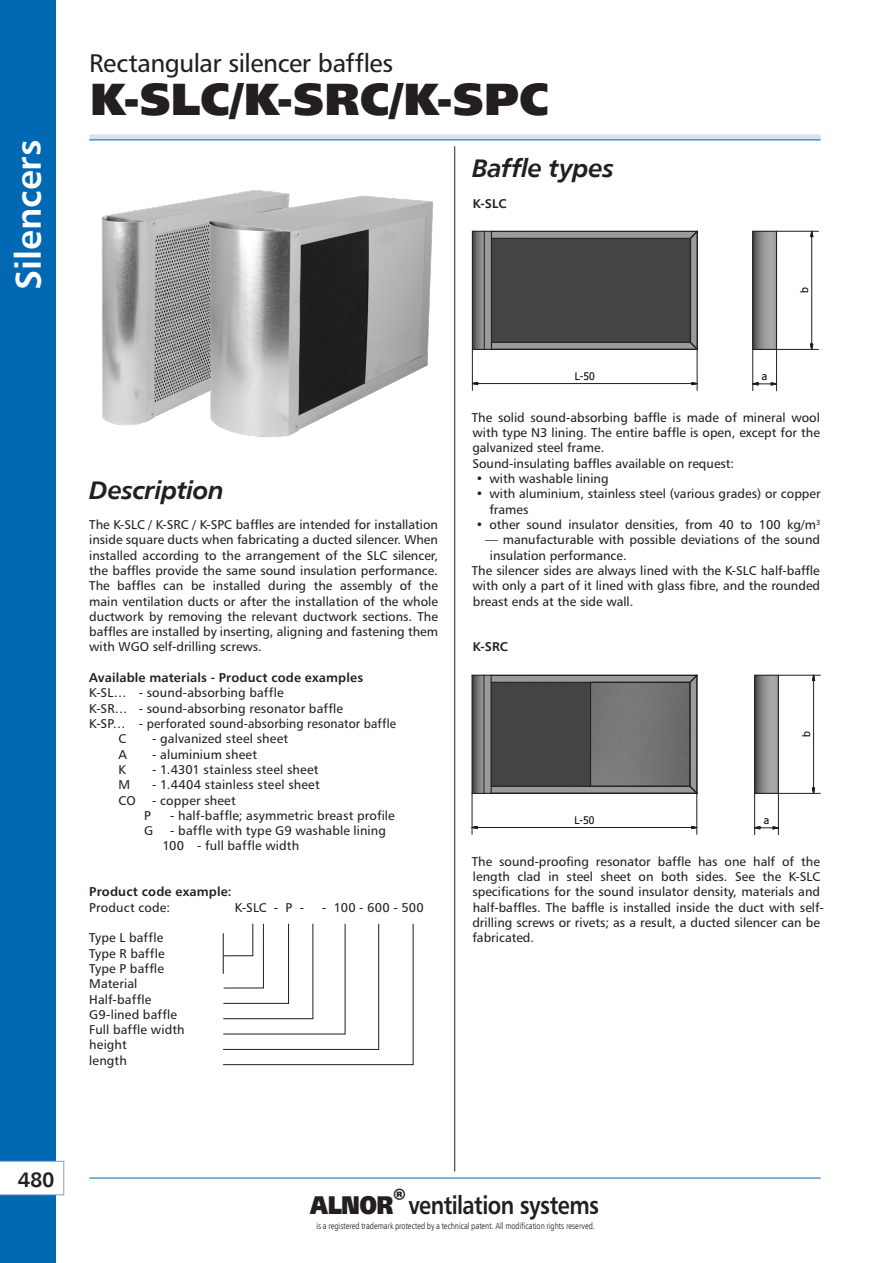
<style>
.page{position:relative;width:893px;height:1263px;background:#fff}
.page>*{position:absolute;margin:0;border:0;box-sizing:border-box;transform-origin:0 0}
.dzial_-_symbol_p{font:900 45px "Humanist 777 TL";color:#231f20}
.t1{font:36px "Humanist 777 TL Bold B";color:#fff}
.dzial{font:25.5px "Humanist 777 TL";letter-spacing:-.02em;color:#231f20}
.t2{font:700 25.5px "Humanist 777 TL";letter-spacing:-.025em;color:#231f20;scale:.85 1}
.Nagłówki_-_bold_ital{font:25.5px "Humanist 777 TL Bold Italic B";letter-spacing:-.02em;color:#231f20}
.t3{font:21px "Humanist 777 TL Bold B";color:#231f20}
.tekst_8_5pt{font:12.75px/15.3px "Humanist 777 TL";color:#231f20;text-align:justify}
.tekst_8_5pt-2{font:700 12.75px "Humanist 777 TL";letter-spacing:.01em;color:#231f20}
.tekst_8_5pt-3{font:12.75px "Humanist 777 TL";letter-spacing:.02em;color:#231f20}
.tekst_8_5pt__przykl{font:12.75px "Humanist 777 TL Bold B";letter-spacing:.01em;color:#231f20}
.t4{font:10.35px "Tahoma";color:#000}
.t5{font:9px "Humnst 777 Lt Cn EU Normal";letter-spacing:-.005em;color:#231f20}
.s1{font-weight:900}
</style>
<div class="page">
<div style="left:0;top:0;width:55px;height:1263px;background:#0168b3"></div>
<div style="left:89px;top:134px;width:732px;height:6px;background:#d9e3ed"></div>
<hr style="left:89px;top:140px;width:732px;height:1px;background:#0168b3">
<hr style="left:89px;top:1178px;width:732px;height:1px;background:#0168b3">
<hr style="left:454px;top:146px;width:1px;height:1025px;background:#231f20">
<svg style="left:0;top:1161px;width:64px;height:34px;background:#f7f9fc"></svg>
<img style="left:101px;top:190px;width:333px;height:247px">
<svg style="left:471px;top:230px;width:348px;height:162px"></svg>
<svg style="left:471px;top:382px;width:7px;height:3px"></svg>
<svg style="left:691px;top:382px;width:9px;height:3px"></svg>
<hr style="left:478px;top:383px;width:214px;height:1px;background:#231f20">
<hr style="left:472px;top:349px;width:1px;height:41px;background:#231f20">
<hr style="left:697px;top:349px;width:1px;height:41px;background:#231f20">
<svg style="left:750px;top:382px;width:29px;height:4px"></svg>
<hr style="left:752px;top:349px;width:1px;height:42px;background:#231f20">
<hr style="left:776px;top:349px;width:1px;height:42px;background:#231f20">
<svg style="left:810px;top:230px;width:3px;height:7px"></svg>
<svg style="left:810px;top:339px;width:3px;height:13px"></svg>
<hr style="left:811px;top:237px;width:1px;height:107px;background:#231f20">
<hr style="left:776px;top:349px;width:42px;height:1px;background:#231f20">
<hr style="left:776px;top:231px;width:42px;height:1px;background:#231f20">
<svg style="left:471px;top:674px;width:350px;height:161px"></svg>
<svg style="left:471px;top:826px;width:7px;height:3px"></svg>
<svg style="left:691px;top:826px;width:8px;height:3px"></svg>
<hr style="left:477px;top:827px;width:214px;height:1px;background:#231f20">
<hr style="left:472px;top:793px;width:1px;height:41px;background:#231f20">
<hr style="left:696px;top:793px;width:1px;height:41px;background:#231f20">
<svg style="left:752px;top:826px;width:29px;height:3px"></svg>
<hr style="left:754px;top:793px;width:1px;height:42px;background:#231f20">
<hr style="left:778px;top:793px;width:1px;height:42px;background:#231f20">
<svg style="left:812px;top:674px;width:3px;height:7px"></svg>
<svg style="left:812px;top:782px;width:3px;height:14px"></svg>
<hr style="left:813px;top:681px;width:1px;height:107px;background:#231f20">
<hr style="left:778px;top:793px;width:42px;height:1px;background:#231f20">
<hr style="left:778px;top:675px;width:42px;height:1px;background:#231f20">
<svg style="left:223px;top:923px;width:190px;height:142px"></svg>
<hr style="left:223px;top:933px;width:1px;height:41px;background:#231f20">
<h2 class="t1" style="left:5px;top:290px;width:152px;rotate:-90deg">Silencers</h2>
<p class="dzial" style="left:89px;top:47px;width:306px">Rectangular silencer baffles</p>
<p class="dzial_-_symbol_p" style="left:90px;top:68px;width:460px">K-SLC/K-SRC/K-SPC</p>
<p class="Nagłówki_-_bold_ital" style="left:472px;top:151px;width:143px">Baffle types</p>
<p class="Nagłówki_-_bold_ital" style="left:89px;top:473px;width:136px">Description</p>
<p class="tekst_8_5pt" style="left:89px;top:516px;width:350px">The K-SLC / K-SRC / K-SPC baffles are intended for installation inside square ducts when fabricating a ducted silencer. When installed according to the arrangement of the SLC silencer, the baffles provide the same sound insulation performance.<br>The baffles can be installed during the assembly of the main ventilation ducts or after the installation of the whole ductwork by removing the relevant ductwork sections. The baffles are installed by inserting, aligning and fastening them with WGO self-drilling screws.</p>
<p class="tekst_8_5pt-2" style="left:89px;top:669px;width:276px">Available materials - Product code examples</p>
<p class="tekst_8_5pt" style="left:89px;top:685px;width:196px">K-SL… - sound-absorbing baffle</p>
<p class="tekst_8_5pt" style="left:89px;top:700px;width:255px">K-SR… - sound-absorbing resonator baffle</p>
<p class="tekst_8_5pt" style="left:89px;top:715px;width:308px">K-SP… - perforated sound-absorbing resonator baffle</p>
<p class="tekst_8_5pt" style="left:119px;top:731px;width:9px">C</p>
<p class="tekst_8_5pt" style="left:152px;top:731px;width:137px">- galvanized steel sheet</p>
<p class="tekst_8_5pt" style="left:119px;top:746px;width:10px">A</p>
<p class="tekst_8_5pt" style="left:152px;top:746px;width:106px">- aluminium sheet</p>
<p class="tekst_8_5pt" style="left:119px;top:761px;width:9px">K</p>
<p class="tekst_8_5pt" style="left:152px;top:761px;width:168px">- 1.4301 stainless steel sheet</p>
<p class="tekst_8_5pt" style="left:119px;top:777px;width:13px">M</p>
<p class="tekst_8_5pt-3" style="left:152px;top:777px;width:169px">- 1.4404 stainless steel sheet</p>
<p class="tekst_8_5pt" style="left:119px;top:792px;width:19px">CO</p>
<p class="tekst_8_5pt" style="left:152px;top:792px;width:85px">- copper sheet</p>
<p class="tekst_8_5pt" style="left:144px;top:807px;width:8px">P</p>
<p class="tekst_8_5pt" style="left:170px;top:807px;width:226px">- half-baffle; asymmetric breast profile</p>
<p class="tekst_8_5pt" style="left:144px;top:823px;width:11px">G</p>
<p class="tekst_8_5pt" style="left:170px;top:823px;width:217px">- baffle with type G9 washable lining</p>
<p class="tekst_8_5pt" style="left:162px;top:838px;width:138px">100 - full baffle width</p>
<p class="tekst_8_5pt-2" style="left:89px;top:884px;width:144px">Product code example:</p>
<p class="tekst_8_5pt" style="left:89px;top:899px;width:82px">Product code:</p>
<p class="tekst_8_5pt" style="left:235px;top:899px;width:71px">K-SLC - P -</p>
<p class="tekst_8_5pt-3" style="left:322px;top:899px;width:103px">- 100 - 600 - 500</p>
<p class="tekst_8_5pt" style="left:89px;top:930px;width:75px">Type L baffle</p>
<p class="tekst_8_5pt" style="left:89px;top:945px;width:77px">Type R baffle</p>
<p class="tekst_8_5pt" style="left:89px;top:960px;width:76px">Type P baffle</p>
<p class="tekst_8_5pt" style="left:89px;top:976px;width:50px">Material</p>
<p class="tekst_8_5pt" style="left:89px;top:991px;width:64px">Half-baffle</p>
<p class="tekst_8_5pt" style="left:89px;top:1006px;width:89px">G9-lined baffle</p>
<p class="tekst_8_5pt" style="left:89px;top:1022px;width:97px">Full baffle width</p>
<p class="tekst_8_5pt" style="left:89px;top:1037px;width:39px">height</p>
<p class="tekst_8_5pt" style="left:89px;top:1052px;width:39px">length</p>
<p class="tekst_8_5pt__przykl" style="left:473px;top:195px;width:35px">K-SLC</p>
<p class="t4" style="left:575px;top:369px;width:22px">L-50</p>
<p class="t4" style="left:762px;top:370px;width:7px">a</p>
<p class="t4" style="left:798px;top:293px;width:7px;rotate:-90deg">b</p>
<p class="tekst_8_5pt" style="left:472px;top:409px;width:350px">The solid sound-absorbing baffle is made of mineral wool with type N3 lining. The entire baffle is open, except for the galvanized steel frame.</p>
<p class="tekst_8_5pt" style="left:472px;top:455px;width:263px">Sound-insulating baffles available on request:</p>
<p class="tekst_8_5pt" style="left:476px;top:471px;width:134px">• with washable lining</p>
<p class="tekst_8_5pt" style="left:489px;top:486px;width:333px;text-indent:-14px">• with aluminium, stainless steel (various grades) or copper frames</p>
<p class="tekst_8_5pt" style="left:476px;top:516px;width:346px">• other sound insulator densities, from 40 to 100 kg/m<sup>3</sup></p>
<p class="tekst_8_5pt" style="left:490px;top:532px;width:332px;text-indent:-5px">— manufacturable with possible deviations of the sound insulation performance.</p>
<p class="tekst_8_5pt" style="left:472px;top:562px;width:350px">The silencer sides are always lined with the K-SLC half-baffle with only a part of it lined with glass fibre, and the rounded breast ends at the side wall.</p>
<p class="tekst_8_5pt__przykl" style="left:473px;top:639px;width:37px">K-SRC</p>
<p class="t4" style="left:574px;top:549px;width:22px">L-50</p>
<p class="t4" style="left:574px;top:813px;width:22px">L-50</p>
<p class="t4" style="left:764px;top:814px;width:7px">a</p>
<p class="t4" style="left:799px;top:737px;width:7px;rotate:-90deg">b</p>
<p class="tekst_8_5pt" style="left:472px;top:853px;width:353px;text-align:left">The sound-proofing resonator baffle has one half of the length clad in steel sheet on both sides. See the K-SLC specifications for the sound insulator density, materials and half-baffles. The baffle is installed inside the duct with self&shy;drilling screws or rivets; as a result, a ducted silencer can be fabricated.</p>
<p class="t4" style="left:798px;top:919px;width:7px;rotate:-90deg">b</p>
<h3 class="t3" style="left:18px;top:1166px;width:38px">480</h3>
<h3 class="t2" style="left:310px;top:1189px;width:341px"><span class="s1">ALNOR</span><sup>®</sup>ventilation systems</h3>
<p class="t5" style="left:316px;top:1220px;width:280px">is a registered trademark protected by a technical patent. All modification rights reserved.</p>
</div>
